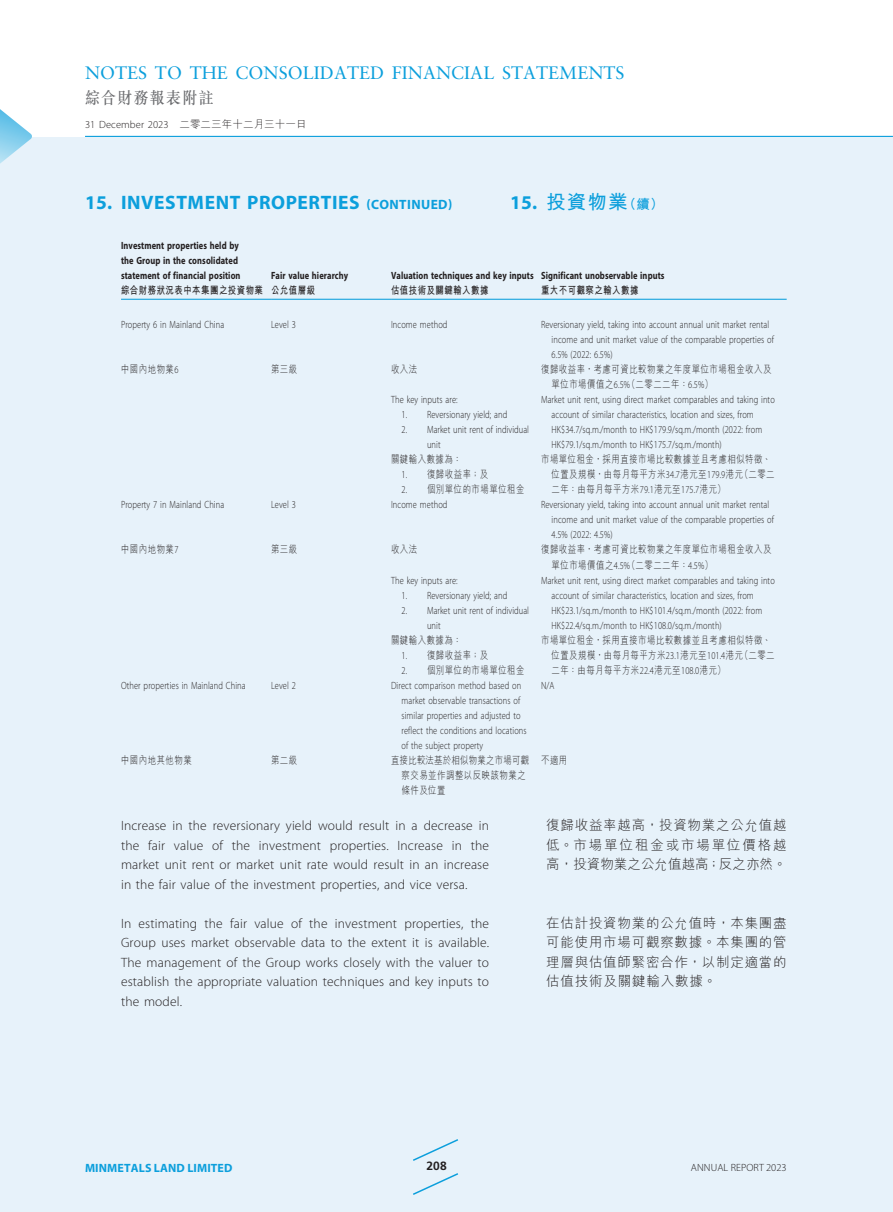
<style>
.page{position:relative;width:893px;height:1212px;background:#e7f2fa}
.page>*{position:absolute;margin:0;border:0;box-sizing:border-box;transform-origin:0 0}
._03_H1{font:700 19.5px "Myriad Pro";letter-spacing:.03em;color:#0c9fdc}
._03_H1-2{font:700 19.5px "M Hei HK";color:#0c9fdc}
.t1{font:18px "Sabon LT Std";letter-spacing:.005em;color:#0c9fdc}
.t2{font:500 16.5px "M Sung HK";letter-spacing:.095em;color:#6c6d70;scale:.9 1}
._01_Body_Text{font:300 13.5px/19.5px "Myriad Pro";letter-spacing:.01em;color:#231f20;text-align:justify}
._01_Body_Text-2{font:300 13.5px/19.5px "M Hei HK";letter-spacing:.055em;color:#231f20;text-align:justify}
.t3{font:700 12px "Myriad Pro";letter-spacing:.01em;color:#0c9fdc}
.t4{font:700 12px "Frutiger LT Std";color:#231f20}
._15_Table_Stub{font:300 10.5px/15px "Myriad Pro";letter-spacing:.01em;color:#231f20;scale:.8 1}
._15_Table_Stub-2{font:300 10.5px/15px "M Hei HK";letter-spacing:.06em;color:#231f20;scale:.8 1}
._01_Body_Text-3{font:700 10.5px/15px "Myriad Pro";letter-spacing:.01em;color:#231f20;scale:.8 1}
._01_Body_Text-4{font:700 10.5px "M Hei HK";letter-spacing:.06em;color:#231f20;scale:.8 1}
._15_Table_Stub-3{font:300 10.5px "Myriad Pro";letter-spacing:.01em;color:#231f20}
.s1{font-family:"M Hei HK"}
.s2{font-family:"Myriad Pro"}
.s3{font-size:13.5px}
</style>
<div class="page">
<div style="left:0;top:0;width:893px;height:136px;background:#fff"></div>
<svg style="left:413px;top:1173px;width:46px;height:22px"></svg>
<svg style="left:413px;top:1139px;width:46px;height:22px"></svg>
<hr style="left:85px;top:136px;width:808px;height:1px;background:#0c9fdc">
<svg style="left:0;top:109px;width:32px;height:55px"></svg>
<hr style="left:121px;top:299px;width:150px;height:1px;background:#0c9fdc">
<hr style="left:271px;top:299px;width:120px;height:1px;background:#0c9fdc">
<hr style="left:391px;top:299px;width:150px;height:1px;background:#0c9fdc">
<hr style="left:541px;top:299px;width:246px;height:1px;background:#0c9fdc">
<h2 class="t1" style="left:85px;top:62px;width:541px">NOTES TO THE CONSOLIDATED FINANCIAL STATEMENTS</h2>
<h3 class="t2" style="left:85px;top:86px;width:144px">綜合財務報表附註</h3>
<p class="_15_Table_Stub-3" style="left:85px;top:119px;width:223px">31 December 2023 <span class="s1">二零二三年十二月三十一日</span></p>
<p class="_03_H1-2" style="left:510px;top:187px;width:155px"><span class="s2">15.</span> 投資物業<span class="s3">（續）</span></p>
<p class="_03_H1" style="left:85px;top:189px;width:369px">15. INVESTMENT PROPERTIES <span class="s3">(CONTINUED)</span></p>
<p class="_01_Body_Text-3" style="left:121px;top:238px;width:151px">Investment properties held by the Group in the consolidated statement of financial position</p>
<p class="_01_Body_Text-3" style="left:271px;top:268px;width:98px">Fair value hierarchy</p>
<p class="_01_Body_Text-3" style="left:391px;top:268px;width:180px">Valuation techniques and key inputs</p>
<p class="_01_Body_Text-3" style="left:541px;top:268px;width:156px">Significant unobservable inputs</p>
<p class="_01_Body_Text-4" style="left:121px;top:282px;width:179px">綜合財務狀況表中本集團之投資物業</p>
<p class="_01_Body_Text-4" style="left:271px;top:282px;width:57px">公允值層級</p>
<p class="_01_Body_Text-4" style="left:391px;top:282px;width:123px">估值技術及關鍵輸入數據</p>
<p class="_01_Body_Text-4" style="left:541px;top:282px;width:123px">重大不可觀察之輸入數據</p>
<p class="_15_Table_Stub" style="left:121px;top:318px;width:130px">Property 6 in Mainland China</p>
<p class="_15_Table_Stub" style="left:271px;top:318px;width:33px">Level 3</p>
<p class="_15_Table_Stub" style="left:391px;top:318px;width:72px">Income method</p>
<p class="_15_Table_Stub" style="left:552px;top:318px;width:279px;text-indent:-10px">Reversionary yield, taking into account annual unit market rental income and unit market value of the comparable properties of<br>6.5% (2022: 6.5%)</p>
<p class="_15_Table_Stub-2" style="left:121px;top:362px;width:73px">中國內地物業<span class="s2">6</span></p>
<p class="_15_Table_Stub-2" style="left:271px;top:362px;width:34px">第三級</p>
<p class="_15_Table_Stub-2" style="left:391px;top:362px;width:34px">收入法</p>
<p class="_15_Table_Stub-2" style="left:552px;top:362px;width:276px;text-indent:-10px">復歸收益率，考慮可資比較物業之年度單位市場租金收入及單位市場價值之<span class="s2">6.5%</span>（二零二二年：<span class="s2">6.5%</span>）</p>
<p class="_15_Table_Stub" style="left:391px;top:393px;width:85px">The key inputs are:</p>
<p class="_15_Table_Stub" style="left:402px;top:408px;width:134px">1. Reversionary yield; and</p>
<p class="_15_Table_Stub" style="left:427px;top:423px;width:129px;text-indent:-26px">2. Market unit rent of individual unit</p>
<p class="_15_Table_Stub" style="left:552px;top:393px;width:280px;text-indent:-10px">Market unit rent, using direct market comparables and taking into account of similar characteristics, location and sizes, from HK$34.7/sq.m./month to HK$179.9/sq.m./month (2022: from HK$79.1/sq.m./month to HK$175.7/sq.m./month)</p>
<p class="_15_Table_Stub-2" style="left:391px;top:452px;width:89px">關鍵輸入數據為：</p>
<p class="_15_Table_Stub-2" style="left:402px;top:467px;width:110px"><span class="s2">1.</span> 復歸收益率；及</p>
<p class="_15_Table_Stub-2" style="left:402px;top:482px;width:155px"><span class="s2">2.</span> 個別單位的市場單位租金</p>
<p class="_15_Table_Stub-2" style="left:552px;top:452px;width:280px;text-indent:-10px">市場單位租金，採用直接市場比較數據並且考慮相似特徵、位置及規模，由每月每平方米<span class="s2">34.7</span>港元至<span class="s2">179.9</span>港元（二零二二年：由每月每平方米<span class="s2">79.1</span>港元至<span class="s2">175.7</span>港元）</p>
<p class="_15_Table_Stub" style="left:121px;top:498px;width:130px">Property 7 in Mainland China</p>
<p class="_15_Table_Stub" style="left:271px;top:498px;width:33px">Level 3</p>
<p class="_15_Table_Stub" style="left:391px;top:498px;width:72px">Income method</p>
<p class="_15_Table_Stub" style="left:552px;top:498px;width:279px;text-indent:-10px">Reversionary yield, taking into account annual unit market rental income and unit market value of the comparable properties of<br>4.5% (2022: 4.5%)</p>
<p class="_15_Table_Stub-2" style="left:121px;top:542px;width:73px">中國內地物業<span class="s2">7</span></p>
<p class="_15_Table_Stub-2" style="left:271px;top:542px;width:34px">第三級</p>
<p class="_15_Table_Stub-2" style="left:391px;top:542px;width:34px">收入法</p>
<p class="_15_Table_Stub-2" style="left:552px;top:542px;width:276px;text-indent:-10px">復歸收益率，考慮可資比較物業之年度單位市場租金收入及單位市場價值之<span class="s2">4.5%</span>（二零二二年：<span class="s2">4.5%</span>）</p>
<p class="_15_Table_Stub" style="left:391px;top:573px;width:85px">The key inputs are:</p>
<p class="_15_Table_Stub" style="left:402px;top:588px;width:134px">1. Reversionary yield; and</p>
<p class="_15_Table_Stub" style="left:427px;top:603px;width:129px;text-indent:-26px">2. Market unit rent of individual unit</p>
<p class="_15_Table_Stub" style="left:552px;top:573px;width:280px;text-indent:-10px">Market unit rent, using direct market comparables and taking into account of similar characteristics, location and sizes, from HK$23.1/sq.m./month to HK$101.4/sq.m./month (2022: from HK$22.4/sq.m./month to HK$108.0/sq.m./month)</p>
<p class="_15_Table_Stub-2" style="left:391px;top:632px;width:89px">關鍵輸入數據為：</p>
<p class="_15_Table_Stub-2" style="left:402px;top:647px;width:110px"><span class="s2">1.</span> 復歸收益率；及</p>
<p class="_15_Table_Stub-2" style="left:402px;top:662px;width:155px"><span class="s2">2.</span> 個別單位的市場單位租金</p>
<p class="_15_Table_Stub-2" style="left:552px;top:632px;width:280px;text-indent:-10px">市場單位租金，採用直接市場比較數據並且考慮相似特徵、位置及規模，由每月每平方米<span class="s2">23.1</span>港元至<span class="s2">101.4</span>港元（二零二二年：由每月每平方米<span class="s2">22.4</span>港元至<span class="s2">108.0</span>港元）</p>
<p class="_15_Table_Stub" style="left:121px;top:678px;width:157px">Other properties in Mainland China</p>
<p class="_15_Table_Stub" style="left:271px;top:678px;width:33px">Level 2</p>
<p class="_15_Table_Stub" style="left:402px;top:678px;width:158px;text-indent:-10px">Direct comparison method based on market observable transactions of similar properties and adjusted to reflect the conditions and locations of the subject property</p>
<p class="_15_Table_Stub" style="left:541px;top:678px;width:18px">N/A</p>
<p class="_15_Table_Stub-2" style="left:121px;top:752px;width:90px">中國內地其他物業</p>
<p class="_15_Table_Stub-2" style="left:271px;top:752px;width:34px">第二級</p>
<p class="_15_Table_Stub-2" style="left:402px;top:752px;width:161px;text-indent:-10px">直接比較法基於相似物業之市場可觀察交易並作調整以反映該物業之條件及位置</p>
<p class="_15_Table_Stub-2" style="left:541px;top:752px;width:34px">不適用</p>
<p class="_01_Body_Text" style="left:121px;top:816px;width:369px">Increase in the reversionary yield would result in a decrease in the fair value of the investment properties. Increase in the market unit rent or market unit rate would result in an increase in the fair value of the investment properties, and vice versa.</p>
<p class="_01_Body_Text" style="left:121px;top:914px;width:369px">In estimating the fair value of the investment properties, the Group uses market observable data to the extent it is available.<br>The management of the Group works closely with the valuer to establish the appropriate valuation techniques and key inputs to the model.</p>
<p class="_01_Body_Text-2" style="left:546px;top:815px;width:242px">復歸收益率越高，投資物業之公允值越低。市場單位租金或市場單位價格越高，投資物業之公允值越高；反之亦然。</p>
<p class="_01_Body_Text-2" style="left:546px;top:913px;width:242px">在估計投資物業的公允值時，本集團盡可能使用市場可觀察數據。本集團的管理層與估值師緊密合作，以制定適當的估值技術及關鍵輸入數據。</p>
<p class="t3" style="left:85px;top:1160px;width:149px">MINMETALS LAND LIMITED</p>
<p class="t4" style="left:427px;top:1159px;width:22px">208</p>
<p class="_15_Table_Stub-3" style="left:691px;top:1162px;width:97px">ANNUAL REPORT 2023</p>
</div>
